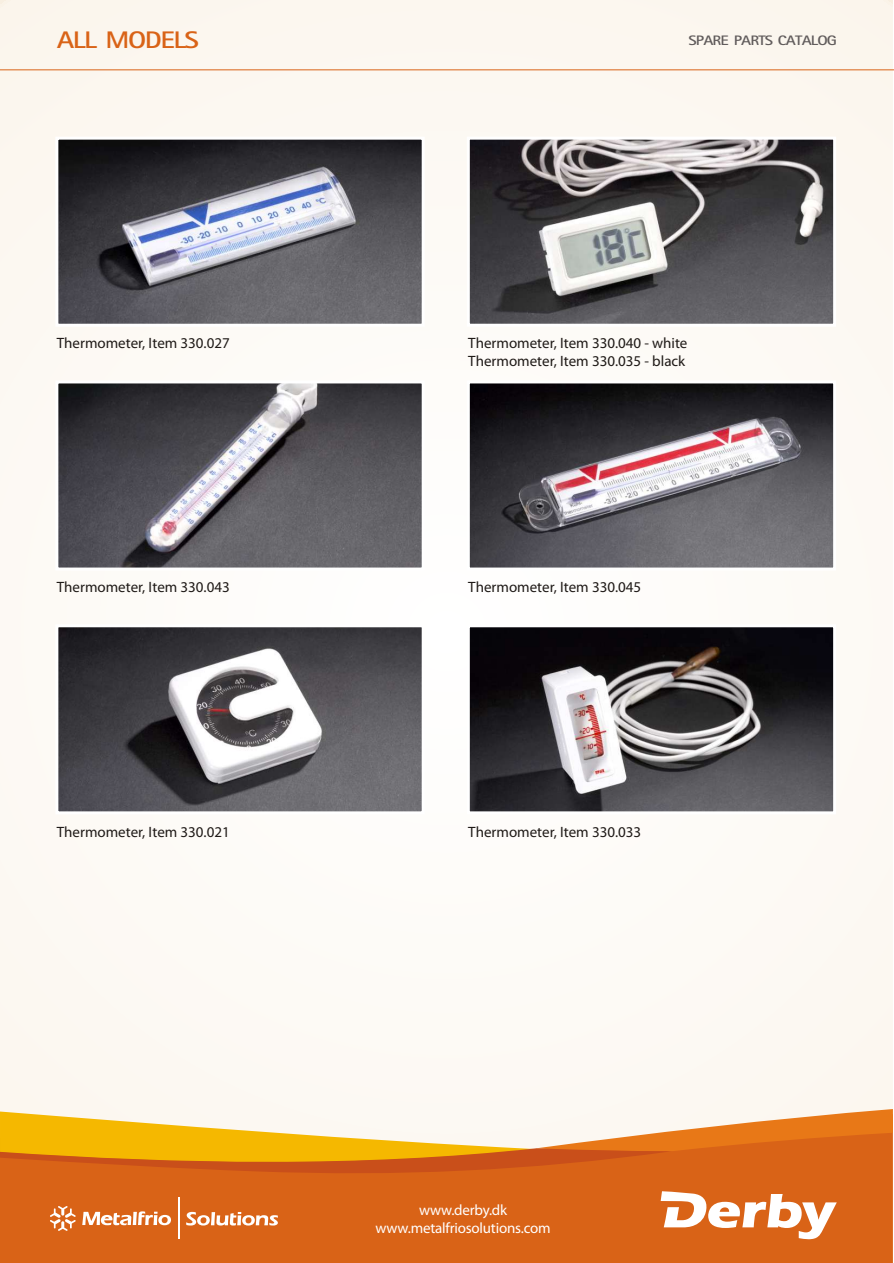
<style>
.page{position:relative;width:894px;height:1263px;background:#fff}
.page>*{position:absolute;margin:0;border:0;box-sizing:border-box;transform-origin:0 0}
.t1{font:700 24px "AT Rotis Sans Serif";letter-spacing:-.05em;color:#d96317;scale:1.2 1}
.t2{font:15px/18px "Myriad Pro";color:#1f1a17}
.t3{font:15px/18px "Myriad Pro";letter-spacing:-.015em;color:#fff;text-align:center}
.t4{font:700 13.8px "AT Rotis Sans Serif";letter-spacing:-.05em;color:#615c5c;scale:1.2 1}
</style>
<div class="page">
<div style="left:0;top:0;width:893px;height:1263px;background:#fdf9f4"></div>
<hr style="left:0;top:70px;width:894px;height:1px;background:#d96317">
<div style="left:0;top:1177px;width:893px;height:86px;background:#d96317"></div>
<svg style="left:0;top:1109px;width:893px;height:68px"></svg>
<hr style="left:178px;top:1198px;width:1px;height:41px;background:#fff">
<svg style="left:186px;top:1212px;width:92px;height:14px"></svg>
<svg style="left:82px;top:1211px;width:89px;height:14px"></svg>
<svg style="left:50px;top:1206px;width:26px;height:25px"></svg>
<svg style="left:661px;top:1191px;width:176px;height:48px"></svg>
<img style="left:59px;top:141px;width:362px;height:182px">
<div style="left:55px;top:137px;width:370px;height:190px;border:3px solid #fff"></div>
<img style="left:471px;top:141px;width:361px;height:182px">
<div style="left:467px;top:137px;width:369px;height:190px;border:3px solid #fff"></div>
<img style="left:59px;top:384px;width:362px;height:183px">
<div style="left:55px;top:380px;width:370px;height:191px;border:3px solid #fff"></div>
<img style="left:59px;top:628px;width:362px;height:182px">
<div style="left:55px;top:624px;width:370px;height:190px;border:3px solid #fff"></div>
<img style="left:471px;top:384px;width:361px;height:183px">
<div style="left:467px;top:380px;width:369px;height:191px;border:3px solid #fff"></div>
<img style="left:471px;top:628px;width:361px;height:182px">
<div style="left:467px;top:624px;width:369px;height:190px;border:3px solid #fff"></div>
<h1 class="t1" style="left:57px;top:31px;width:120px">ALL MODELS</h1>
<p class="t4" style="left:689px;top:35px;width:125px">SPARE PARTS CATALOG</p>
<p class="t2" style="left:57px;top:335px;width:174px">Thermometer, Item 330.027</p>
<p class="t2" style="left:468px;top:335px;width:221px">Thermometer, Item 330.040 - white<br>Thermometer, Item 330.035 - black</p>
<p class="t2" style="left:57px;top:579px;width:174px">Thermometer, Item 330.043</p>
<p class="t2" style="left:57px;top:824px;width:174px">Thermometer, Item 330.021</p>
<p class="t2" style="left:468px;top:579px;width:174px">Thermometer, Item 330.045</p>
<p class="t2" style="left:468px;top:824px;width:174px">Thermometer, Item 330.033</p>
<p class="t3" style="left:376px;top:1202px;width:177px">www.derby.dk www.metalfriosolutions.com</p>
</div>
